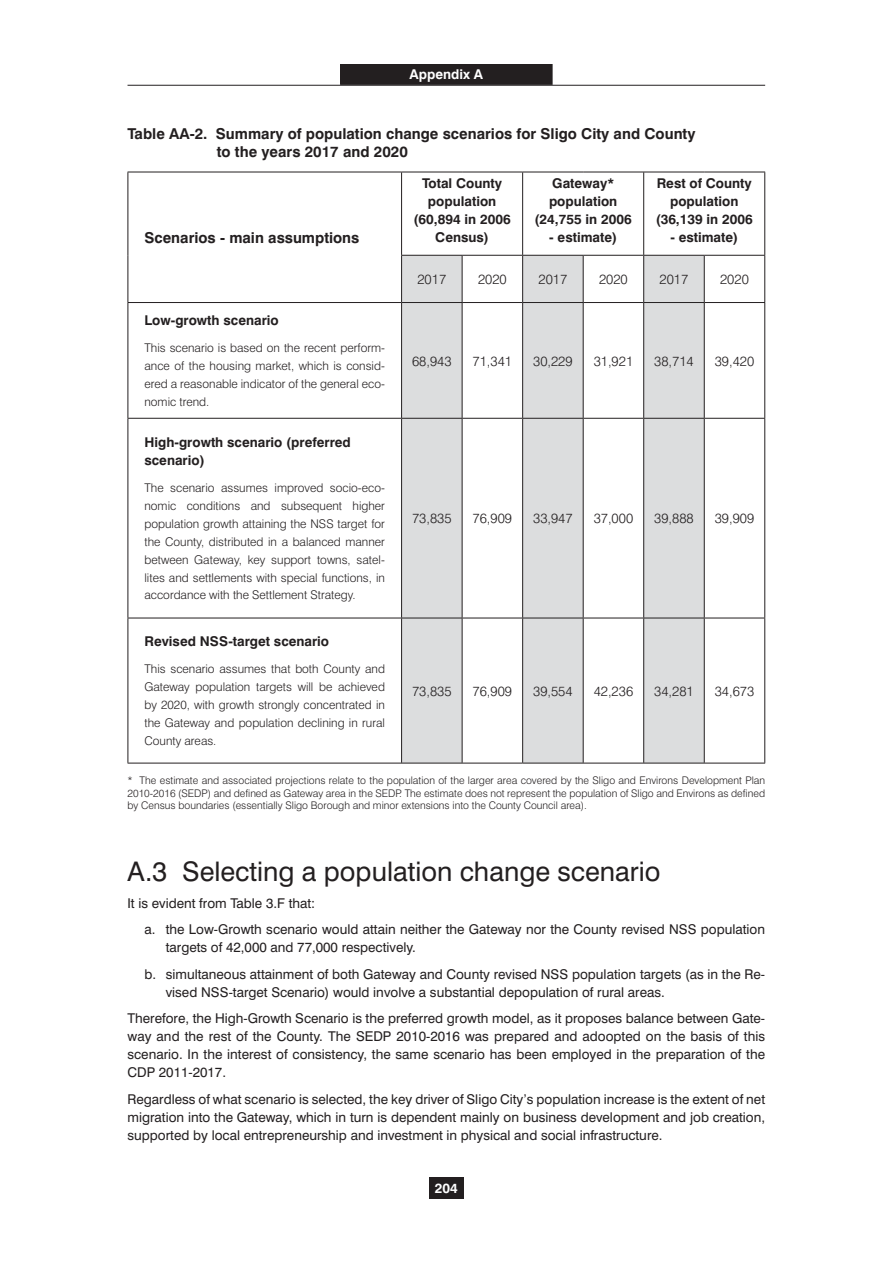
<style>
.page{position:relative;width:893px;height:1263px;background:#fff}
.page>*{position:absolute;margin:0;border:0;box-sizing:border-box;transform-origin:0 0}
.t1{font:27px "Swiss 721 BT";color:#231f20}
.t2{font:700 15px/18px "Swiss 721 BT";color:#231f20}
.t3{font:13.5px/18px "Swiss 721 BT";color:#231f20}
.t4{font:700 13.5px/18px "Swiss 721 BT";color:#231f20;text-align:center}
.t5{font:300 13.5px "Swiss 721 BT";color:#231f20}
.t6{font:700 13.5px "Swiss 721 BT";color:#fff}
.t7{font:300 12px/18px "Swiss 721 BT";color:#231f20;text-align:justify}
.t8{font:300 10.5px/12.6px "Swiss 721 BT";color:#231f20;text-align:justify}
</style>
<div class="page">
<hr style="left:128px;top:85px;width:637px;height:1px;background:#231f20">
<div style="left:341px;top:65px;width:211px;height:19px;background:#231f20"></div>
<div style="left:340px;top:64px;width:213px;height:21px;border:2px solid #231f20"></div>
<div style="left:429px;top:1177px;width:35px;height:22px;background:#231f20"></div>
<svg style="left:402px;top:256px;width:302px;height:507px;fill:#dcddde"></svg>
<hr style="left:128px;top:172px;width:274px;height:1px;background:#231f20">
<hr style="left:128px;top:172px;width:1px;height:83px;background:#231f20">
<hr style="left:128px;top:255px;width:1px;height:47px;background:#231f20">
<hr style="left:402px;top:172px;width:60px;height:1px;background:#231f20">
<hr style="left:401px;top:172px;width:1px;height:83px;background:#231f20">
<hr style="left:462px;top:172px;width:61px;height:1px;background:#231f20">
<hr style="left:523px;top:172px;width:60px;height:1px;background:#231f20">
<hr style="left:522px;top:172px;width:1px;height:83px;background:#231f20">
<hr style="left:583px;top:172px;width:121px;height:1px;background:#231f20">
<hr style="left:643px;top:172px;width:1px;height:83px;background:#231f20">
<hr style="left:704px;top:172px;width:61px;height:1px;background:#231f20">
<hr style="left:764px;top:172px;width:1px;height:83px;background:#231f20">
<hr style="left:401px;top:255px;width:61px;height:1px;background:#231f20">
<hr style="left:401px;top:256px;width:1px;height:46px;background:#231f20">
<hr style="left:462px;top:255px;width:61px;height:1px;background:#231f20">
<hr style="left:462px;top:256px;width:1px;height:46px;background:#231f20">
<hr style="left:523px;top:255px;width:60px;height:1px;background:#231f20">
<hr style="left:522px;top:256px;width:1px;height:46px;background:#231f20">
<hr style="left:583px;top:255px;width:61px;height:1px;background:#231f20">
<hr style="left:583px;top:256px;width:1px;height:46px;background:#231f20">
<hr style="left:644px;top:255px;width:60px;height:1px;background:#231f20">
<hr style="left:643px;top:256px;width:1px;height:46px;background:#231f20">
<hr style="left:704px;top:255px;width:61px;height:1px;background:#231f20">
<hr style="left:704px;top:256px;width:1px;height:46px;background:#231f20">
<hr style="left:764px;top:256px;width:1px;height:46px;background:#231f20">
<hr style="left:128px;top:302px;width:274px;height:1px;background:#231f20">
<hr style="left:128px;top:303px;width:1px;height:115px;background:#231f20">
<hr style="left:402px;top:302px;width:60px;height:1px;background:#231f20">
<hr style="left:401px;top:303px;width:1px;height:115px;background:#231f20">
<hr style="left:462px;top:302px;width:61px;height:1px;background:#231f20">
<hr style="left:462px;top:303px;width:1px;height:115px;background:#231f20">
<hr style="left:523px;top:302px;width:60px;height:1px;background:#231f20">
<hr style="left:522px;top:303px;width:1px;height:115px;background:#231f20">
<hr style="left:583px;top:302px;width:61px;height:1px;background:#231f20">
<hr style="left:583px;top:303px;width:1px;height:115px;background:#231f20">
<hr style="left:644px;top:302px;width:60px;height:1px;background:#231f20">
<hr style="left:643px;top:303px;width:1px;height:115px;background:#231f20">
<hr style="left:704px;top:302px;width:61px;height:1px;background:#231f20">
<hr style="left:704px;top:303px;width:1px;height:115px;background:#231f20">
<hr style="left:764px;top:303px;width:1px;height:115px;background:#231f20">
<hr style="left:128px;top:418px;width:274px;height:1px;background:#231f20">
<hr style="left:128px;top:419px;width:1px;height:199px;background:#231f20">
<hr style="left:402px;top:418px;width:60px;height:1px;background:#231f20">
<hr style="left:401px;top:419px;width:1px;height:199px;background:#231f20">
<hr style="left:462px;top:418px;width:61px;height:1px;background:#231f20">
<hr style="left:462px;top:419px;width:1px;height:199px;background:#231f20">
<hr style="left:523px;top:418px;width:60px;height:1px;background:#231f20">
<hr style="left:522px;top:419px;width:1px;height:199px;background:#231f20">
<hr style="left:583px;top:418px;width:61px;height:1px;background:#231f20">
<hr style="left:583px;top:419px;width:1px;height:199px;background:#231f20">
<hr style="left:644px;top:418px;width:60px;height:1px;background:#231f20">
<hr style="left:643px;top:419px;width:1px;height:199px;background:#231f20">
<hr style="left:704px;top:418px;width:61px;height:1px;background:#231f20">
<hr style="left:704px;top:419px;width:1px;height:199px;background:#231f20">
<hr style="left:764px;top:419px;width:1px;height:199px;background:#231f20">
<hr style="left:128px;top:618px;width:274px;height:1px;background:#231f20">
<hr style="left:128px;top:618px;width:1px;height:145px;background:#231f20">
<hr style="left:402px;top:618px;width:60px;height:1px;background:#231f20">
<hr style="left:401px;top:618px;width:1px;height:145px;background:#231f20">
<hr style="left:462px;top:618px;width:61px;height:1px;background:#231f20">
<hr style="left:462px;top:618px;width:1px;height:145px;background:#231f20">
<hr style="left:523px;top:618px;width:60px;height:1px;background:#231f20">
<hr style="left:522px;top:618px;width:1px;height:145px;background:#231f20">
<hr style="left:583px;top:618px;width:61px;height:1px;background:#231f20">
<hr style="left:583px;top:618px;width:1px;height:145px;background:#231f20">
<hr style="left:644px;top:618px;width:60px;height:1px;background:#231f20">
<hr style="left:643px;top:618px;width:1px;height:145px;background:#231f20">
<hr style="left:704px;top:618px;width:61px;height:1px;background:#231f20">
<hr style="left:704px;top:618px;width:1px;height:145px;background:#231f20">
<hr style="left:764px;top:618px;width:1px;height:145px;background:#231f20">
<hr style="left:128px;top:763px;width:395px;height:1px;background:#231f20">
<hr style="left:523px;top:763px;width:242px;height:1px;background:#231f20">
<p class="t6" style="left:409px;top:69px;width:75px">Appendix A</p>
<p class="t2" style="left:217px;top:126px;width:480px;text-indent:-89px">Table AA-2. Summary of population change scenarios for Sligo City and County to the years 2017 and 2020</p>
<p class="t2" style="left:144px;top:230px;width:216px">Scenarios - main assumptions</p>
<p class="t4" style="left:144px;top:313px;width:136px">Low-growth scenario</p>
<p class="t7" style="left:144px;top:340px;width:242px">This scenario is based on the recent perform&shy;ance of the housing market, which is consid&shy;ered a reasonable indicator of the general eco&shy;nomic trend.</p>
<p class="t4" style="left:144px;top:435px;width:208px;text-align:left">High-growth scenario (preferred scenario)</p>
<p class="t7" style="left:144px;top:480px;width:242px">The scenario assumes improved socio-eco&shy;nomic conditions and subsequent higher population growth attaining the NSS target for the County, distributed in a balanced manner between Gateway, key support towns, satel&shy;lites and settlements with special functions, in accordance with the Settlement Strategy.</p>
<p class="t4" style="left:144px;top:634px;width:186px">Revised NSS-target scenario</p>
<p class="t7" style="left:144px;top:661px;width:242px">This scenario assumes that both County and Gateway population targets will be achieved by 2020, with growth strongly concentrated in the Gateway and population declining in rural County areas.</p>
<p class="t4" style="left:413px;top:176px;width:99px">Total County population (60,894 in 2006<br>Census)</p>
<p class="t4" style="left:535px;top:176px;width:99px">Gateway* population (24,755 in 2006</p>
<p class="t4" style="left:549px;top:230px;width:69px">- estimate)</p>
<p class="t4" style="left:656px;top:176px;width:99px">Rest of County population (36,139 in 2006</p>
<p class="t4" style="left:670px;top:230px;width:69px">- estimate)</p>
<p class="t5" style="left:417px;top:274px;width:30px">2017</p>
<p class="t5" style="left:478px;top:274px;width:30px">2020</p>
<p class="t5" style="left:538px;top:274px;width:30px">2017</p>
<p class="t5" style="left:599px;top:274px;width:30px">2020</p>
<p class="t5" style="left:659px;top:274px;width:30px">2017</p>
<p class="t5" style="left:720px;top:274px;width:30px">2020</p>
<p class="t5" style="left:412px;top:356px;width:41px">68,943</p>
<p class="t5" style="left:473px;top:356px;width:41px">71,341</p>
<p class="t5" style="left:533px;top:356px;width:41px">30,229</p>
<p class="t5" style="left:594px;top:356px;width:41px">31,921</p>
<p class="t5" style="left:654px;top:356px;width:41px">38,714</p>
<p class="t5" style="left:715px;top:356px;width:41px">39,420</p>
<p class="t5" style="left:412px;top:514px;width:41px">73,835</p>
<p class="t5" style="left:473px;top:514px;width:41px">76,909</p>
<p class="t5" style="left:533px;top:514px;width:41px">33,947</p>
<p class="t5" style="left:594px;top:514px;width:41px">37,000</p>
<p class="t5" style="left:654px;top:514px;width:41px">39,888</p>
<p class="t5" style="left:715px;top:514px;width:41px">39,909</p>
<p class="t5" style="left:412px;top:686px;width:41px">73,835</p>
<p class="t5" style="left:473px;top:686px;width:41px">76,909</p>
<p class="t5" style="left:533px;top:686px;width:41px">39,554</p>
<p class="t5" style="left:594px;top:686px;width:41px">42,236</p>
<p class="t5" style="left:654px;top:686px;width:41px">34,281</p>
<p class="t5" style="left:715px;top:686px;width:41px">34,673</p>
<p class="t8" style="left:128px;top:775px;width:639px">* The estimate and associated projections relate to the population of the larger area covered by the Sligo and Environs Development Plan 2010-2016 (SEDP) and defined as Gateway area in the SEDP. The estimate does not represent the population of Sligo and Environs as defined by Census boundaries (essentially Sligo Borough and minor extensions into the County Council area).</p>
<h1 class="t1" style="left:128px;top:862px;width:534px">A.3 Selecting a population change scenario</h1>
<p class="t3" style="left:145px;top:891px;width:622px;line-height:26.5px;text-indent:-17px">It is evident from Table 3.F that:<br>a. the Low-Growth scenario would attain neither the Gateway nor the County revised NSS population</p>
<p class="t3" style="left:145px;top:936px;width:622px;line-height:26.5px;text-indent:21px">targets of 42,000 and 77,000 respectively.<br>b. simultaneous attainment of both Gateway and County revised NSS population targets (as in the Re-</p>
<p class="t3" style="left:128px;top:980px;width:639px;line-height:26.5px;text-indent:38px">vised NSS-target Scenario) would involve a substantial depopulation of rural areas.<br>Therefore, the High-Growth Scenario is the preferred growth model, as it proposes balance between Gate-</p>
<p class="t3" style="left:128px;top:1029px;width:639px;text-align:justify">way and the rest of the County. The SEDP 2010-2016 was prepared and adoopted on the basis of this scenario. In the interest of consistency, the same scenario has been employed in the preparation of the CDP 2011-2017.</p>
<p class="t3" style="left:128px;top:1091px;width:639px;text-align:justify">Regardless of what scenario is selected, the key driver of Sligo City’s population increase is the extent of net migration into the Gateway, which in turn is dependent mainly on business development and job creation, supported by local entrepreneurship and investment in physical and social infrastructure.</p>
<p class="t6" style="left:435px;top:1183px;width:24px">204</p>
</div>
